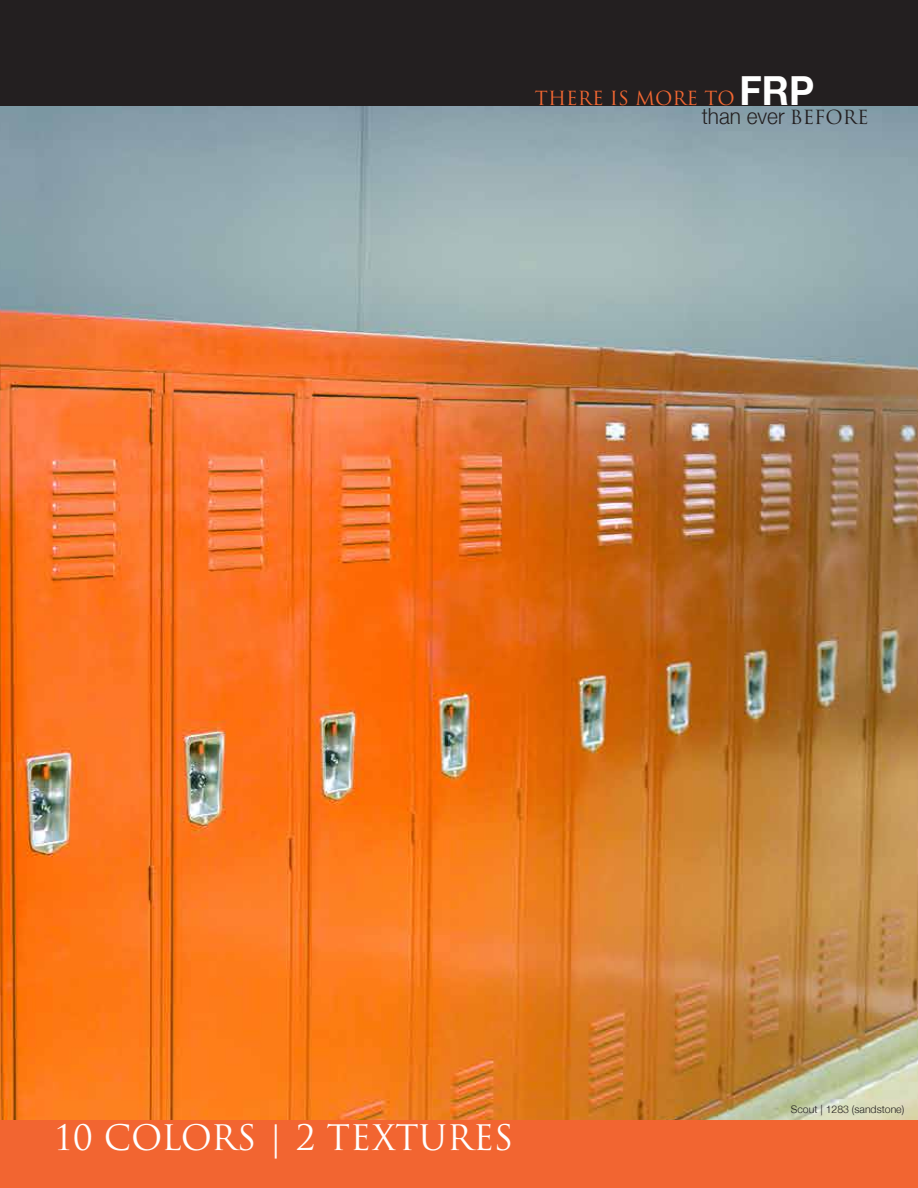
<style>
.page{position:relative;width:918px;height:1188px;background:#fff}
.page>*{position:absolute;margin:0;border:0;box-sizing:border-box;transform-origin:0 0}
.t1{font:700 40.05px "Helvetica Neue";color:#fff;scale:.94 1}
.t2{font:34.2px "Trajan Pro";color:#fff}
.t3{font:300 22.05px "Helvetica Neue";color:#231f20;scale:.94 1}
.t4{font:18.9px "Trajan Pro";color:#f26732}
.t5{font:300 10.5px "Helvetica Neue";color:#231f20}
.s1{font-family:"Trajan Pro";font-weight:400;font-size:18.9px}
</style>
<div class="page">
<img style="left:0;top:106px;width:918px;height:1015px">
<div style="left:0;top:0;width:918px;height:106px;background:#231f20"></div>
<div style="left:0;top:1121px;width:918px;height:67px;background:#f26531"></div>
<h1 class="t1" style="left:740px;top:66px;width:81px">FRP</h1>
<h3 class="t4" style="left:535px;top:86px;width:201px">THERE IS MORE TO</h3>
<h3 class="t3" style="left:702px;top:103px;width:179px">than ever <span class="s1">BEFORE</span></h3>
<h2 class="t2" style="left:54px;top:1116px;width:461px">10 COLORS | 2 TEXTURES</h2>
<p class="t5" style="left:791px;top:1103px;width:115px">Scout | 1283 (sandstone)</p>
</div>
